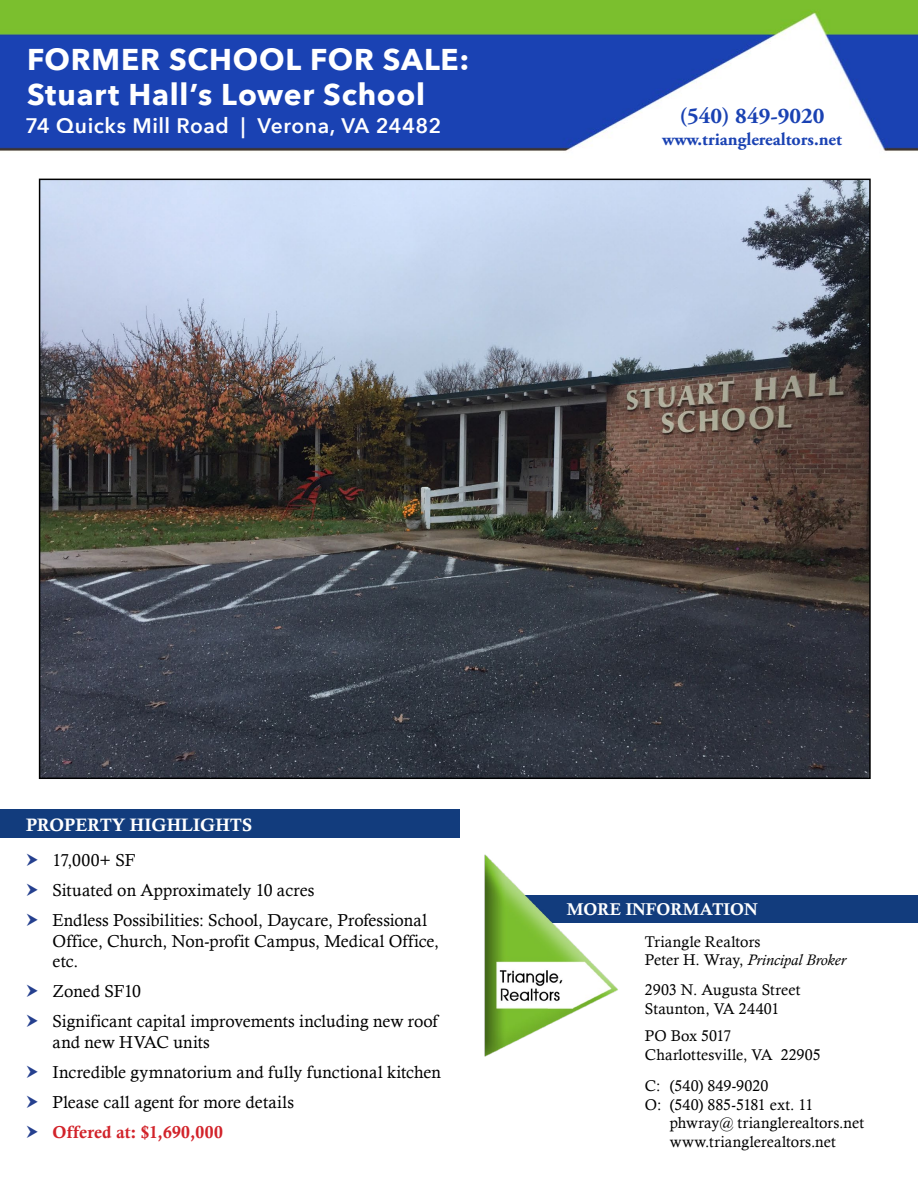
<style>
.page{position:relative;width:918px;height:1188px;background:#fff}
.page>*{position:absolute;margin:0;border:0;box-sizing:border-box;transform-origin:0 0}
.t1{font:700 30px/34.5px "Avenir Next";letter-spacing:.025em;color:#fff}
.t2{font:700 22.5px "Adobe Garamond Pro";color:#1a42b3}
.t3{font:600 21px "Avenir Next";letter-spacing:.025em;color:#fff}
.t4{font:700 18px "Adobe Garamond Pro";color:#1a42b3}
.t5{font:18px "Calis MT Bol";color:#fff}
.t6{font:17.25px/30px "Calisto";letter-spacing:.005em;color:#000}
.t7{font:17.25px "Calis MT Bol";letter-spacing:.01em;color:#d2232a}
.t8{font:17.1px "Calis MT Bol";color:#fff}
.t9{font:15.6px/18.6px "Calisto";letter-spacing:.01em;color:#000}
.s1{font-style:italic}
</style>
<div class="page">
<img style="left:0;top:0;width:918px;height:896px">
<div style="left:522px;top:896px;width:396px;height:27px;background:#123c7d"></div>
<img style="left:472px;top:849px;width:148px;height:208px">
<img style="left:41px;top:181px;width:828px;height:596px">
<div style="left:0;top:810px;width:459px;height:28px;background:#123c7d"></div>
<svg style="left:27px;top:853px;width:11px;height:13px"></svg>
<svg style="left:27px;top:883px;width:11px;height:13px"></svg>
<h1 class="t1" style="left:27px;top:42px;width:444px">FORMER SCHOOL FOR SALE:<br>Stuart Hall’s Lower School</h1>
<p class="t3" style="left:26px;top:107px;width:417px">74 Quicks Mill Road | Verona, VA 24482</p>
<h2 class="t2" style="left:680px;top:103px;width:147px">(540) 849-9020</h2>
<p class="t4" style="left:662px;top:128px;width:181px">www.trianglerealtors.net</p>
<p class="t5" style="left:26px;top:814px;width:228px">PROPERTY HIGHLIGHTS</p>
<p class="t6" style="left:53px;top:845px;width:376px">17,000+ SF<br>Situated on Approximately 10 acres<br>Endless Possibilities: School, Daycare, Professional</p>
<p class="t6" style="left:53px;top:930px;width:388px;line-height:20.7px">Office, Church, Non-profit Campus, Medical Office, etc.</p>
<p class="t6" style="left:53px;top:976px;width:387px">Zoned SF10<br>Significant capital improvements including new roof</p>
<p class="t6" style="left:53px;top:1027px;width:390px">and new HVAC units<br>Incredible gymnatorium and fully functional kitchen<br>Please call agent for more details</p>
<p class="t7" style="left:53px;top:1122px;width:172px">Offered at: $1,690,000</p>
<p class="t8" style="left:567px;top:899px;width:192px">MORE INFORMATION</p>
<p class="t9" style="left:645px;top:932px;width:203px">Triangle Realtors<br>Peter H. Wray, <span class="s1">Principal Broker</span></p>
<p class="t9" style="left:645px;top:981px;width:157px">2903 N. Augusta Street<br>Staunton, VA 24401</p>
<p class="t9" style="left:645px;top:1026px;width:177px">PO Box 5017<br>Charlottesville, VA 22905</p>
<p class="t9" style="left:645px;top:1076px;width:125px">C: (540) 849-9020</p>
<p class="t9" style="left:645px;top:1095px;width:170px">O: (540) 885-5181 ext. 11</p>
<p class="t9" style="left:670px;top:1114px;width:196px">phwray@ trianglerealtors.net</p>
<p class="t9" style="left:670px;top:1132px;width:168px">www.trianglerealtors.net</p>
</div>
